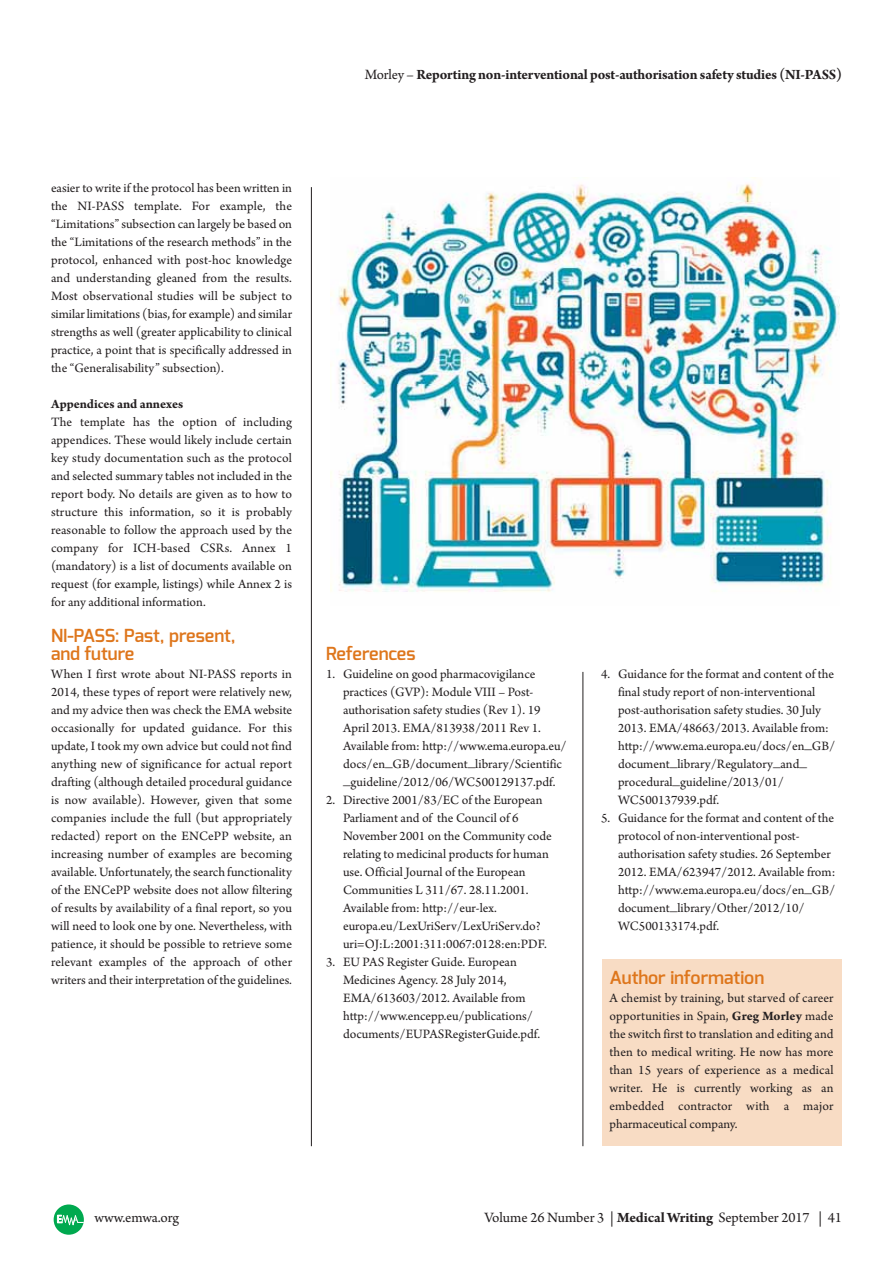
<style>
.page{position:relative;width:893px;height:1263px;background:#fff}
.page>*{position:absolute;margin:0;border:0;box-sizing:border-box;transform-origin:0 0}
.t1{font:600 18px/18px "Exo";color:#de761c}
.t2{font:700 15px "Arno Pro";letter-spacing:-.01em;color:#231f20}
.t3{font:15px "Arno Pro";letter-spacing:-.005em;color:#231f20}
.t4{font:13.5px/18px "Arno Pro";color:#231f20}
.t5{font:700 13.5px "Arno Pro";color:#231f20}
.s1{font-weight:400}
.s2{font-weight:700}
</style>
<div class="page">
<svg style="left:54px;top:1204px;width:30px;height:31px"></svg>
<div style="left:603px;top:959px;width:239px;height:187px;background:#f8dcc4"></div>
<hr style="left:311px;top:187px;width:1px;height:959px;background:#231f20">
<hr style="left:583px;top:672px;width:1px;height:474px;background:#231f20">
<img style="left:330px;top:177px;width:510px;height:415px">
<p class="t2" style="left:365px;top:69px;width:479px"><span class="s1">Morley –</span> Reporting non-interventional post-authorisation safety studies (NI-PASS)</p>
<p class="t4" style="left:51px;top:180px;width:243px;text-align:justify">easier to write if the protocol has been written in the NI-PASS template. For example, the “Limitations” subsection can largely be based on the “Limitations of the research methods” in the protocol, enhanced with post-hoc knowledge and understanding gleaned from the results.<br>Most observational studies will be subject to similar limitations (bias, for example) and similar strengths as well (greater applicability to clinical practice, a point that is specifically addressed in the “Generalisability” subsection).</p>
<p class="t5" style="left:51px;top:399px;width:134px">Appendices and annexes</p>
<p class="t4" style="left:51px;top:414px;width:243px;text-align:justify">The template has the option of including appendices. These would likely include certain key study documentation such as the protocol and selected summary tables not included in the report body. No details are given as to how to structure this information, so it is probably reason able to follow the approach used by the company for ICH-based CSRs. Annex 1 (mandatory) is a list of documents available on request (for example, listings) while Annex 2 is for any addi ti on al informa tion.</p>
<h1 class="t1" style="left:51px;top:628px;width:186px">NI-PASS: Past, present, and future</h1>
<p class="t4" style="left:51px;top:666px;width:243px;text-align:justify">When I first wrote about NI-PASS reports in 2014, these types of report were relatively new, and my advice then was check the EMA website occasionally for updated guidance. For this update, I took my own advice but could not find anything new of significance for actual report drafting (although detailed procedural guidance is now available). However, given that some companies include the full (but appropriately redacted) report on the ENCePP website, an increasing number of examples are becoming available. Unfortunately, the search functionality of the ENCePP website does not allow filtering of results by availa bil ity of a final report, so you will need to look one by one. Nevertheless, with patience, it should be possible to retrieve some relevant examples of the approach of other writers and their interpretation of the guidelines.</p>
<h1 class="t1" style="left:326px;top:646px;width:91px">References</h1>
<p class="t4" style="left:343px;top:666px;width:225px;text-indent:-17px">1. Guideline on good pharmacovigilance practices (GVP): Module VIII – Post&shy;authorisation safety studies (Rev 1). 19<br>April 2013. EMA/813938/2011 Rev 1.<br>Available from: http://www.ema.europa.eu/ docs/en_GB/document_library/Scientific _guideline/2012/06/WC500129137.pdf.</p>
<p class="t4" style="left:343px;top:792px;width:210px;text-indent:-17px">2. Directive 2001/83/EC of the European Parliament and of the Council of 6<br>November 2001 on the Community code relating to medicinal products for human use. Official Journal of the European Communities L 311/67. 28.11.2001.<br>Available from: http://eur-lex. europa.eu/LexUriServ/LexUriServ.do? uri=OJ:L:2001:311:0067:0128:en:PDF.</p>
<p class="t4" style="left:343px;top:954px;width:199px;text-indent:-17px">3. EU PAS Register Guide. European Medicines Agency. 28 July 2014, EMA/613603/2012. Available from http://www.encepp.eu/publications/ documents/EUPASRegisterGuide.pdf.</p>
<p class="t4" style="left:618px;top:666px;width:219px;text-indent:-17px">4. Guidance for the format and content of the final study report of non-interventional post-authorisation safety studies. 30 July 2013. EMA/48663/2013. Available from: http://www.ema.europa.eu/docs/en_GB/ document_library/Regulatory_and_ procedural_guideline/2013/01/ WC500137939.pdf.</p>
<p class="t4" style="left:618px;top:810px;width:219px;text-indent:-17px">5. Guidance for the format and content of the protocol of non-interventional post&shy;authorisation safety studies. 26 September 2012. EMA/623947/2012. Available from: http://www.ema.europa.eu/docs/en_GB/ document_library/Other/2012/10/ WC500133174.pdf.</p>
<h1 class="t1" style="left:609px;top:970px;width:156px">Author information</h1>
<p class="t4" style="left:609px;top:990px;width:226px;text-align:justify">A chemist by training, but starved of career opportunities in Spain, <span class="s2">Greg Morley</span> made the switch first to translation and editing and then to medical writing. He now has more than 15 years of experience as a medical writer. He is currently working as an embedded contractor with a major pharmaceutical company.</p>
<p class="t3" style="left:95px;top:1212px;width:86px">www.emwa.org</p>
<p class="t3" style="left:484px;top:1212px;width:359px">Volume 26 Number 3 | <span class="s2">Medical Writing</span> September 2017 | 41</p>
</div>
